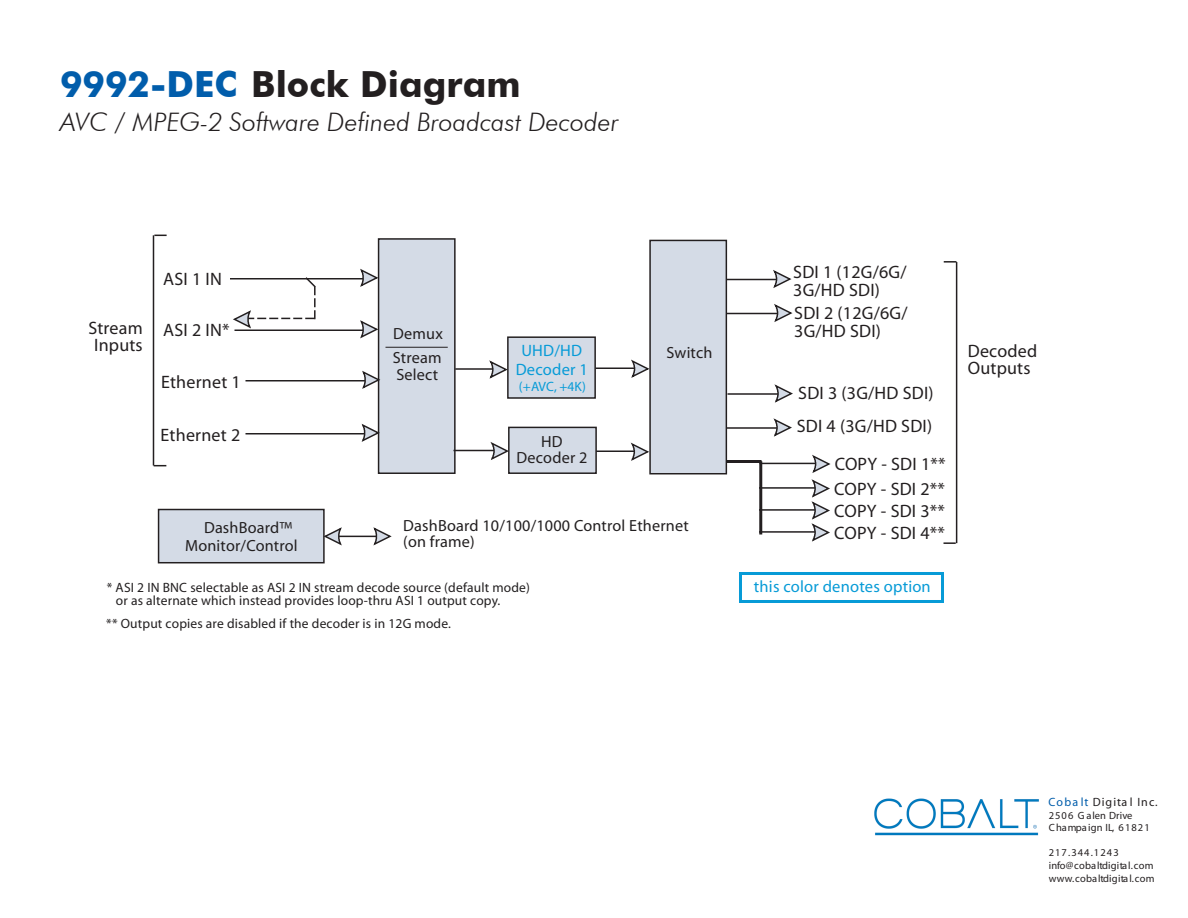
<style>
.page{position:relative;width:1188px;height:918px;background:#fff}
.page>*{position:absolute;margin:0;border:0;box-sizing:border-box;transform-origin:0 0}
.t1{font:700 36px "Futura BT";color:#231f20}
.t2{font:italic 300 25.5px "Futura BT";color:#231f20}
.t3{font:18px/18px "Myriad";letter-spacing:.01em;color:#231f20}
.t4{font:16.5px/19.5px "Myriad";letter-spacing:.01em;color:#079bd7;text-align:center}
.t5{font:16.2px/18.5px "Myriad";letter-spacing:.01em;color:#221f20}
.t6{font:16.2px/16.5px "Myriad";letter-spacing:.01em;color:#231f20;text-align:center}
.t7{font:13.5px/13.5px "Myriad";letter-spacing:.01em;color:#221f20}
.t8{font:13.5px "Myriad";color:#079bd7}
.t9{font:12px "Myriad";letter-spacing:.085em;color:#231f20}
.t10{font:10.5px/12.6px "Myriad";letter-spacing:.03em;color:#231f20}
.t11{font:10.5px/12.6px "Myriad";letter-spacing:.06em;color:#231f20}
.s1{color:#015dab}
</style>
<div class="page">
<img style="left:874px;top:798px;width:165px;height:38px">
<div style="left:158px;top:509px;width:167px;height:54px;background:#d4dbe6;border:1px solid #231f20"></div>
<hr style="left:326px;top:536px;width:58px;height:1px;background:#231f20">
<svg style="left:372px;top:527px;width:20px;height:19px"></svg>
<svg style="left:323px;top:526px;width:20px;height:21px"></svg>
<div style="left:378px;top:238px;width:78px;height:236px;background:#d4dbe6;border:1px solid #231f20"></div>
<div style="left:649px;top:240px;width:78px;height:234px;background:#d4dbe6;border:1px solid #231f20"></div>
<hr style="left:726px;top:279px;width:51px;height:1px;background:#231f20">
<svg style="left:771px;top:270px;width:21px;height:18px"></svg>
<hr style="left:727px;top:313px;width:51px;height:1px;background:#231f20">
<svg style="left:772px;top:304px;width:21px;height:18px"></svg>
<hr style="left:728px;top:393px;width:50px;height:2px;background:#231f20">
<svg style="left:773px;top:384px;width:20px;height:19px"></svg>
<hr style="left:727px;top:427px;width:50px;height:2px;background:#231f20">
<svg style="left:772px;top:418px;width:20px;height:19px"></svg>
<svg style="left:359px;top:319px;width:20px;height:21px"></svg>
<hr style="left:235px;top:330px;width:128px;height:1px;background:#231f20">
<svg style="left:362px;top:369px;width:19px;height:21px"></svg>
<hr style="left:245px;top:380px;width:120px;height:2px;background:#231f20">
<svg style="left:361px;top:422px;width:19px;height:21px"></svg>
<hr style="left:245px;top:433px;width:120px;height:2px;background:#231f20">
<div style="left:507px;top:336px;width:89px;height:63px;background:#d4dbe6;border:1px solid #231f20"></div>
<hr style="left:455px;top:368px;width:38px;height:2px;background:#231f20">
<svg style="left:488px;top:359px;width:20px;height:21px"></svg>
<div style="left:508px;top:427px;width:89px;height:47px;background:#d4dbe6;border:1px solid #231f20"></div>
<hr style="left:453px;top:450px;width:41px;height:1px;background:#231f20">
<svg style="left:489px;top:440px;width:20px;height:22px"></svg>
<hr style="left:596px;top:368px;width:39px;height:1px;background:#231f20">
<svg style="left:629px;top:358px;width:21px;height:21px"></svg>
<hr style="left:596px;top:451px;width:38px;height:1px;background:#231f20">
<svg style="left:629px;top:441px;width:21px;height:21px"></svg>
<svg style="left:154px;top:235px;width:13px;height:1px"></svg>
<hr style="left:153px;top:235px;width:1px;height:230px;background:#231f20">
<svg style="left:154px;top:465px;width:12px;height:1px"></svg>
<svg style="left:944px;top:542px;width:12px;height:2px"></svg>
<hr style="left:956px;top:262px;width:1px;height:281px;background:#231f20">
<svg style="left:944px;top:261px;width:12px;height:2px"></svg>
<hr style="left:726px;top:460px;width:36px;height:3px;background:#231f20">
<hr style="left:759px;top:461px;width:3px;height:73px;background:#231f20">
<hr style="left:760px;top:463px;width:56px;height:1px;background:#231f20">
<hr style="left:759px;top:487px;width:56px;height:2px;background:#231f20">
<hr style="left:759px;top:509px;width:56px;height:2px;background:#231f20">
<hr style="left:759px;top:531px;width:56px;height:2px;background:#231f20">
<svg style="left:810px;top:454px;width:21px;height:88px"></svg>
<div style="left:739px;top:572px;width:205px;height:31px;border:3px solid #079bd7"></div>
<svg style="left:360px;top:267px;width:19px;height:21px"></svg>
<hr style="left:230px;top:278px;width:133px;height:2px;background:#231f20">
<svg style="left:233px;top:277px;width:84px;height:53px"></svg>
<hr style="left:386px;top:347px;width:62px;height:1px;background:#231f20">
<h1 class="t1" style="left:60px;top:63px;width:462px"><span class="s1">9992-DEC</span> Block Diagram</h1>
<h2 class="t2" style="left:61px;top:106px;width:560px">AVC / MPEG-2 Software Defined Broadcast Decoder</h2>
<p class="t3" style="left:88px;top:321px;width:56px;line-height:16.5px;text-align:center">Stream<br>Inputs</p>
<p class="t3" style="left:163px;top:270px;width:60px">ASI 1 IN</p>
<p class="t3" style="left:163px;top:322px;width:68px">ASI 2 IN*</p>
<p class="t3" style="left:161px;top:373px;width:81px">Ethernet 1</p>
<p class="t3" style="left:161px;top:426px;width:81px">Ethernet 2</p>
<p class="t6" style="left:393px;top:327px;width:51px">Demux</p>
<p class="t6" style="left:393px;top:351px;width:50px;text-align:left">Stream<br>Select</p>
<p class="t4" style="left:516px;top:341px;width:74px">UHD/HD<br>Decoder 1</p>
<p class="t8" style="left:519px;top:380px;width:68px">(+AVC, +4K)</p>
<p class="t6" style="left:517px;top:434px;width:72px">HD<br>Decoder 2</p>
<p class="t6" style="left:667px;top:345px;width:47px">Switch</p>
<p class="t5" style="left:185px;top:519px;width:114px;text-indent:19px">DashBoard™<br>Monitor/Control</p>
<p class="t5" style="left:403px;top:518px;width:287px;line-height:16.5px">DashBoard 10/100/1000 Control Ethernet (on frame)</p>
<p class="t7" style="left:116px;top:581px;width:416px;text-indent:-9px">* ASI 2 IN BNC selectable as ASI 2 IN stream decode source (default mode) or as alternate which instead provides loop-thru ASI 1 output copy.</p>
<p class="t7" style="left:106px;top:618px;width:346px">** Output copies are disabled if the decoder is in 12G mode.</p>
<p class="t3" style="left:793px;top:264px;width:115px">SDI 1 (12G/6G/<br>3G/HD SDI)</p>
<p class="t3" style="left:794px;top:305px;width:115px">SDI 2 (12G/6G/<br>3G/HD SDI)</p>
<p class="t3" style="left:797px;top:377px;width:138px;line-height:33.5px">SDI 3 (3G/HD SDI)<br>SDI 4 (3G/HD SDI)</p>
<p class="t3" style="left:834px;top:453px;width:113px;line-height:24.5px">COPY - SDI 1**<br>COPY - SDI 2**</p>
<p class="t3" style="left:834px;top:501px;width:112px;line-height:22px">COPY - SDI 3**<br>COPY - SDI 4**</p>
<p class="t4" style="left:754px;top:577px;width:178px">this color denotes option</p>
<p class="t3" style="left:968px;top:344px;width:71px;line-height:16.5px">Decoded<br>Outputs</p>
<p class="t9" style="left:1048px;top:796px;width:111px"><span class="s1">Cobalt</span> Digital Inc.</p>
<p class="t11" style="left:1049px;top:809px;width:103px">2506 Galen Drive<br>Champaign IL, 61821</p>
<p class="t10" style="left:1049px;top:847px;width:107px">217.344.1243 info@cobaltdigital.com www.cobaltdigital.com</p>
</div>
